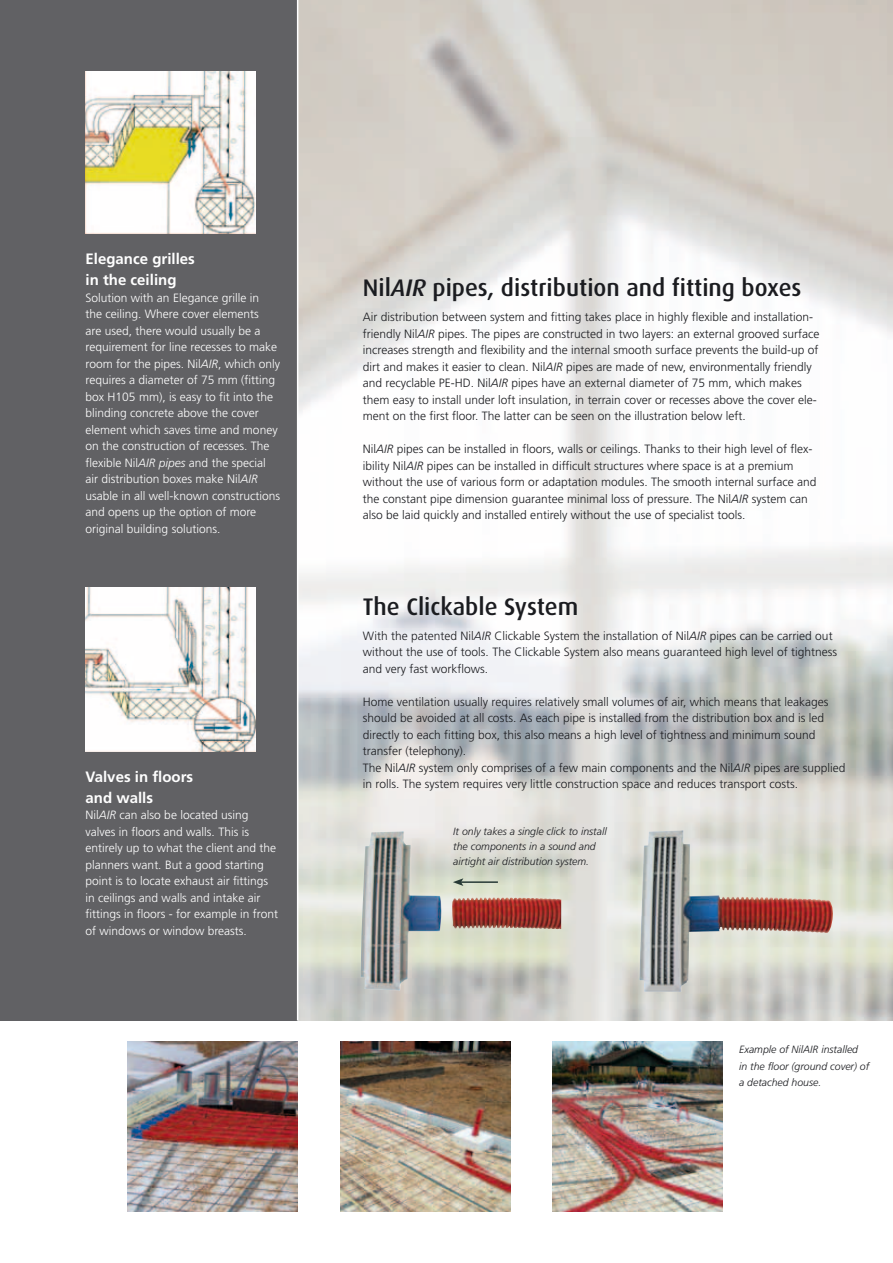
<style>
.page{position:relative;width:893px;height:1263px;background:#fff}
.page>*{position:absolute;margin:0;border:0;box-sizing:border-box;transform-origin:0 0}
.t1{font:500 24px "Dax";color:#1b1c20}
.t2{font:700 15px/21px "Frutiger";color:#fff}
.t3{font:300 12px/16.5px "Frutiger";color:#1b1c20}
.t4{font:300 12px/16.5px "Frutiger";color:#fff}
.t5{font:italic 300 10.5px/15px "Frutiger";color:#1b1c20}
.s1{font-style:italic}
</style>
<div class="page">
<img style="left:298px;top:0;width:595px;height:1020px">
<div style="left:0;top:0;width:298px;height:1020px;background:#616164"></div>
<hr style="left:297px;top:0;width:1px;height:1020px;background:#fff">
<hr style="left:461px;top:881px;width:37px;height:2px;background:#273936">
<svg style="left:453px;top:878px;width:10px;height:8px"></svg>
<img style="left:85px;top:71px;width:170px;height:163px">
<img style="left:85px;top:588px;width:170px;height:164px">
<img style="left:361px;top:831px;width:81px;height:159px">
<img style="left:452px;top:897px;width:100px;height:32px">
<img style="left:639px;top:830px;width:195px;height:162px">
<img style="left:128px;top:1042px;width:170px;height:170px">
<img style="left:340px;top:1042px;width:170px;height:170px">
<img style="left:553px;top:1042px;width:170px;height:170px">
<p class="t2" style="left:86px;top:248px;width:111px">Elegance grilles in the ceiling</p>
<p class="t4" style="left:86px;top:289px;width:196px">Solution with an Elegance grille in<br>the ceiling. Where cover elements<br>are used, there would usually be a requirement for line recesses to make room for the pipes. Nil<span class="s1">AIR</span>, which only requires a diameter of 75 mm (fitting box H 105 mm), is easy to fit into the blinding concrete above the cover element which saves time and money on the construction of recesses. The flexible Nil<span class="s1">AIR pipes</span> and the special air distribution boxes make Nil<span class="s1">AIR </span>usable in all well-known constructions and opens up the option of more original building solutions.</p>
<p class="t2" style="left:86px;top:766px;width:109px">Valves in floors and walls</p>
<p class="t4" style="left:86px;top:807px;width:194px">Nil<span class="s1">AIR</span> can also be located using valves in floors and walls. This is entirely up to what the client and the planners want. But a good starting point is to locate exhaust air fittings in ceilings and walls and intake air fittings in floors - for example in front of windows or window breasts.</p>
<h1 class="t1" style="left:363px;top:275px;width:440px">Nil<span class="s1">AIR</span> pipes, distribution and fitting boxes</h1>
<p class="t3" style="left:363px;top:309px;width:458px">Air distribution between system and fitting takes place in highly flexible and installation&shy;friendly Nil<span class="s1">AIR</span> pipes. The pipes are constructed in two layers: an external grooved surface increases strength and flexibility and the internal smooth surface prevents the build-up of dirt and makes it easier to clean. Nil<span class="s1">AIR</span> pipes are made of new, environmentally friendly and recyclable PE-HD . Nil<span class="s1">AIR</span> pipes have an external diameter of 75 mm, which makes them easy to install under loft insulation, in terrain cover or recesses above the cover ele&shy;ment on the first floor. The latter can be seen on the illustration below left.</p>
<p class="t3" style="left:363px;top:441px;width:455px">Nil<span class="s1">AIR</span> pipes can be installed in floors, walls or ceilings. Thanks to their high level of flex&shy;ibility Nil<span class="s1">AIR</span> pipes can be installed in difficult structures where space is at a premium without the use of various form or adaptation modules. The smooth internal surface and the constant pipe dimension guarantee minimal loss of pressure. The Nil<span class="s1">AIR</span> system can also be laid quickly and installed entirely without the use of specialist tools.</p>
<h1 class="t1" style="left:363px;top:593px;width:217px">The Clickable System</h1>
<p class="t3" style="left:363px;top:627px;width:476px">With the patented Nil<span class="s1">AIR</span> Clickable System the installation of Nil<span class="s1">AIR</span> pipes can be carried out without the use of tools. The Clickable System also means guaranteed high level of tightness and very fast workflows.</p>
<p class="t3" style="left:363px;top:693px;width:484px">Home ventilation usually requires relatively small volumes of air, which means that leakages should be avoided at all costs. As each pipe is installed from the distribution box and is led directly to each fitting box, this also means a high level of tightness and minimum sound transfer (telephony).<br>The Nil<span class="s1">AIR</span> system only comprises of a few main components and the Nil<span class="s1">AIR</span> pipes are supplied in rolls. The system requires very little construction space and reduces transport costs.</p>
<p class="t5" style="left:453px;top:823px;width:155px">It only takes a single click to install the components in a sound and airtight air distribution system.</p>
<p class="t5" style="left:739px;top:1041px;width:132px;line-height:16.5px">Example of NilAIR installed<br>in the floor (ground cover) of a detached house.</p>
</div>
